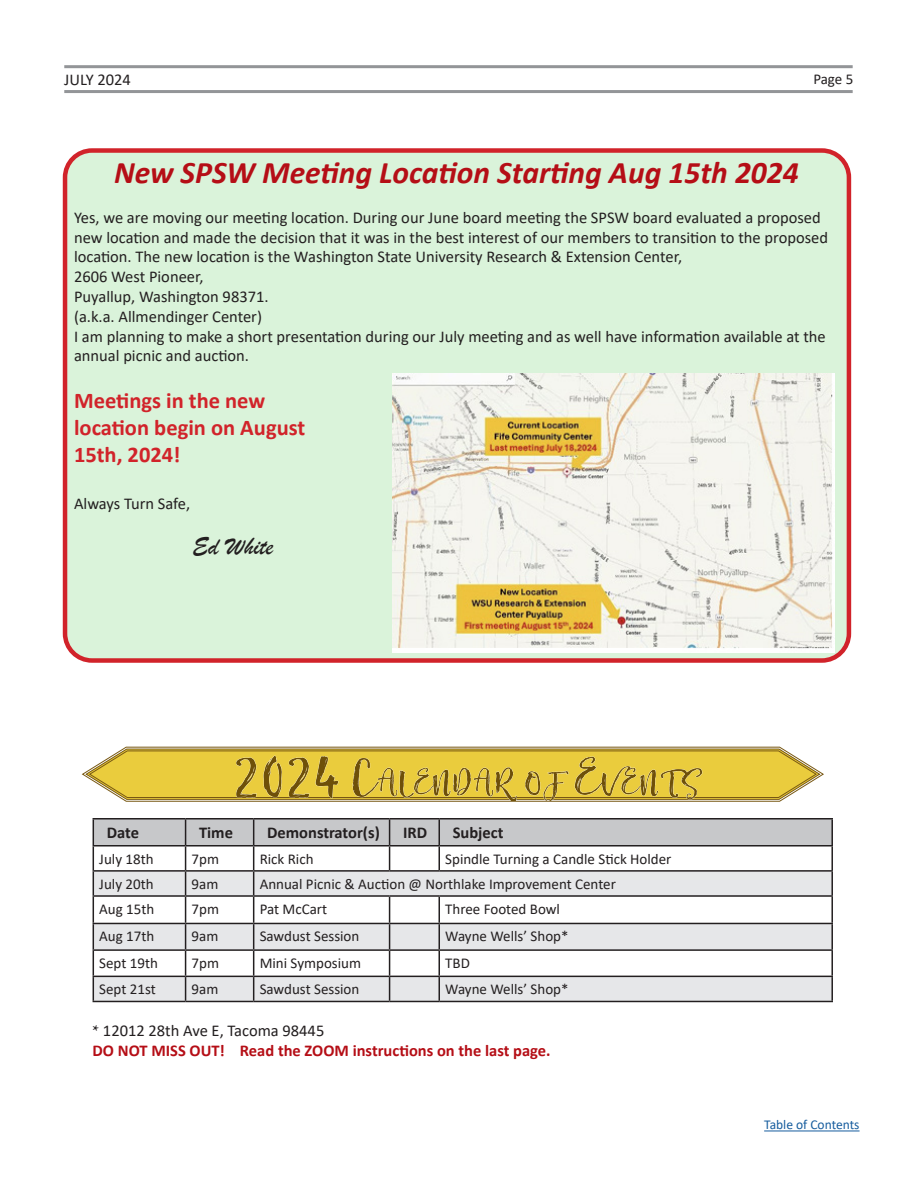
<style>
.page{position:relative;width:918px;height:1188px;background:#fff}
.page>*{position:absolute;margin:0;border:0;box-sizing:border-box;transform-origin:0 0}
.t1{font:italic 700 31.5px "Calibri";color:#b50e16}
.t2{font:25.5px "Brush Script";color:#231f20}
.t3{font:700 22.5px "Calibri";color:#d1232a}
.t4{font:16.5px/19.8px "Calibri";color:#231f20}
.t5{font:700 16.5px "Calibri";color:#b50e16}
.t6{font:700 16.5px "Calibri";color:#231f20}
.t7{font:15px "Calibri";color:#231f20}
.t8{font:13.5px "Calibri";color:#175d9e}
.s1{font-family:"Minion Pro";font-weight:700}
</style>
<div class="page">
<hr style="left:64px;top:65px;width:789px;height:3px;background:#939598">
<hr style="left:64px;top:90px;width:789px;height:3px;background:#939598">
<svg style="left:81px;top:746px;width:743px;height:56px"></svg>
<img style="left:191px;top:746px;width:550px;height:54px">
<hr style="left:93px;top:818px;width:93px;height:2px;background:#231f20">
<hr style="left:186px;top:818px;width:68px;height:2px;background:#231f20">
<hr style="left:254px;top:818px;width:136px;height:2px;background:#231f20">
<hr style="left:390px;top:818px;width:49px;height:2px;background:#231f20">
<hr style="left:439px;top:818px;width:394px;height:2px;background:#231f20">
<hr style="left:831px;top:820px;width:2px;height:25px;background:#231f20">
<hr style="left:439px;top:845px;width:394px;height:2px;background:#231f20">
<hr style="left:831px;top:847px;width:2px;height:23px;background:#231f20">
<hr style="left:439px;top:870px;width:394px;height:2px;background:#231f20">
<hr style="left:831px;top:872px;width:2px;height:23px;background:#231f20">
<hr style="left:439px;top:895px;width:394px;height:2px;background:#231f20">
<hr style="left:831px;top:897px;width:2px;height:26px;background:#231f20">
<hr style="left:439px;top:923px;width:394px;height:1px;background:#231f20">
<hr style="left:831px;top:924px;width:2px;height:25px;background:#231f20">
<hr style="left:439px;top:949px;width:394px;height:2px;background:#231f20">
<hr style="left:831px;top:951px;width:2px;height:25px;background:#231f20">
<hr style="left:439px;top:976px;width:394px;height:1px;background:#231f20">
<svg style="left:93px;top:819px;width:739px;height:182px"></svg>
<hr style="left:831px;top:977px;width:2px;height:24px;background:#231f20">
<hr style="left:93px;top:1001px;width:93px;height:1px;background:#231f20">
<hr style="left:186px;top:1001px;width:68px;height:1px;background:#231f20">
<hr style="left:254px;top:1001px;width:136px;height:1px;background:#231f20">
<hr style="left:390px;top:1001px;width:49px;height:1px;background:#231f20">
<hr style="left:439px;top:1001px;width:394px;height:1px;background:#231f20">
<hr style="left:764px;top:1131px;width:96px;height:1px;background:#175d9e">
<div style="left:65px;top:151px;width:784px;height:510px;background:#daf3da;border-radius:27px"></div>
<div style="left:63px;top:148px;width:788px;height:515px;border:4px solid #d1232a;border-radius:27px"></div>
<img style="left:392px;top:374px;width:442px;height:278px">
<p class="t4" style="left:64px;top:69px;width:68px">JULY 2024</p>
<p class="t7" style="left:813px;top:69px;width:42px">Page 5</p>
<p class="t1" style="left:114px;top:150px;width:686px">New SPSW Meeting Location Starting Aug 15th 2024</p>
<p class="t4" style="left:74px;top:207px;width:756px">Yes, we are moving our meeting location. During our June board meeting the SPSW board evaluated a proposed new location and made the decision that it was in the best interest of our members to transition to the proposed location. The new location is the Washington State University Research &amp; Extension Center,</p>
<p class="t4" style="left:74px;top:266px;width:131px">2606 West Pioneer,</p>
<p class="t4" style="left:74px;top:286px;width:196px">Puyallup, Washington 98371.</p>
<p class="t4" style="left:74px;top:306px;width:190px">(a.k.a. Allmendinger Center)</p>
<p class="t4" style="left:74px;top:326px;width:753px">I am planning to make a short presentation during our July meeting and as well have information available at the</p>
<p class="t4" style="left:74px;top:346px;width:177px">annual picnic and auction.</p>
<p class="t3" style="left:74px;top:385px;width:193px">Meetings in the new</p>
<p class="t3" style="left:74px;top:412px;width:233px">location begin on August</p>
<p class="t3" style="left:74px;top:439px;width:108px">15th, 2024!</p>
<p class="t4" style="left:74px;top:493px;width:118px">Always Turn Safe,</p>
<p class="t2" style="left:192px;top:531px;width:82px">Ed White</p>
<p class="t6" style="left:107px;top:821px;width:34px">Date</p>
<p class="t6" style="left:199px;top:821px;width:35px">Time</p>
<p class="t6" style="left:267px;top:821px;width:114px">Demonstrator(s)</p>
<p class="t6" style="left:403px;top:821px;width:26px">IRD</p>
<p class="t6" style="left:453px;top:821px;width:52px">Subject</p>
<p class="t7" style="left:99px;top:848px;width:56px">July 18th</p>
<p class="t7" style="left:192px;top:848px;width:29px">7pm</p>
<p class="t7" style="left:260px;top:848px;width:55px">Rick Rich</p>
<p class="t7" style="left:445px;top:848px;width:228px">Spindle Turning a Candle Stick Holder</p>
<p class="t7" style="left:99px;top:873px;width:56px">July 20th</p>
<p class="t7" style="left:192px;top:873px;width:28px">9am</p>
<p class="t7" style="left:260px;top:873px;width:358px">Annual Picnic &amp; Auction @ Northlake Improvement Center</p>
<p class="t7" style="left:99px;top:899px;width:57px">Aug 15th</p>
<p class="t7" style="left:192px;top:899px;width:29px">7pm</p>
<p class="t7" style="left:260px;top:899px;width:69px">Pat McCart</p>
<p class="t7" style="left:445px;top:899px;width:116px">Three Footed Bowl</p>
<p class="t7" style="left:99px;top:926px;width:57px">Aug 17th</p>
<p class="t7" style="left:192px;top:926px;width:28px">9am</p>
<p class="t7" style="left:260px;top:926px;width:101px">Sawdust Session</p>
<p class="t7" style="left:445px;top:926px;width:125px">Wayne Wells’ Shop*</p>
<p class="t7" style="left:99px;top:953px;width:60px">Sept 19th</p>
<p class="t7" style="left:192px;top:953px;width:29px">7pm</p>
<p class="t7" style="left:260px;top:953px;width:103px">Mini Symposium</p>
<p class="t7" style="left:445px;top:953px;width:26px">TBD</p>
<p class="t7" style="left:99px;top:979px;width:58px">Sept 21st</p>
<p class="t7" style="left:192px;top:979px;width:28px">9am</p>
<p class="t7" style="left:260px;top:979px;width:101px">Sawdust Session</p>
<p class="t7" style="left:445px;top:979px;width:125px">Wayne Wells’ Shop*</p>
<p class="t4" style="left:93px;top:1020px;width:233px"><span class="s1">*</span> 12012 28th Ave E, Tacoma 98445</p>
<p class="t5" style="left:93px;top:1038px;width:460px">DO NOT MISS OUT! Read the ZOOM instructions on the last page.</p>
<p class="t8" style="left:764px;top:1116px;width:97px">Table of Contents</p>
</div>
